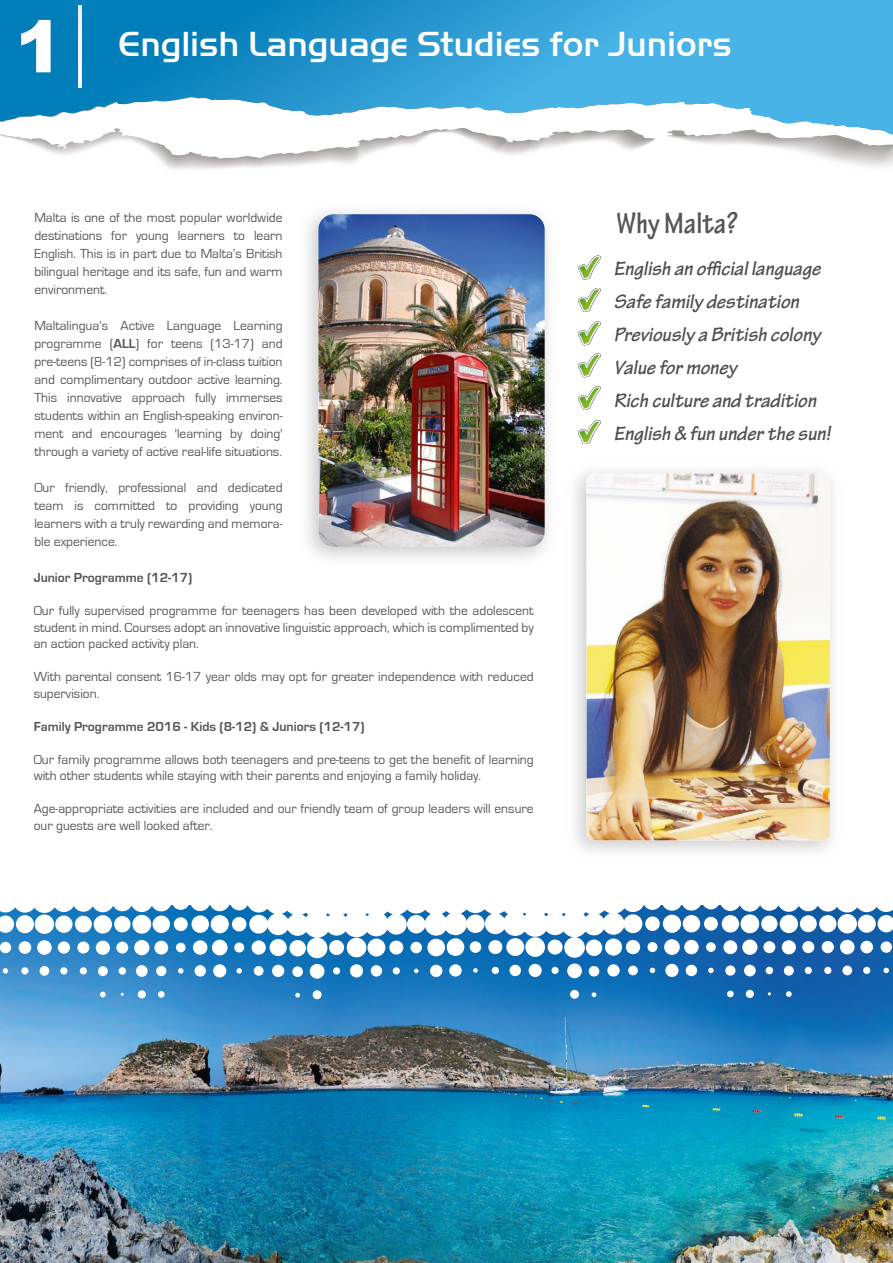
<style>
.page{position:relative;width:893px;height:1263px;background:#fff}
.page>*{position:absolute;margin:0;border:0;box-sizing:border-box;transform-origin:0 0}
.t1{font:500 36px "Handel Gothic Com";color:#fff}
.t2{font:700 condensed 31.5px "Tekton Pro";color:#565655}
.t3{font:italic 700 21px/33px "Tekton Pro";color:#524e4d}
.t4{font:13.5px/18px "Eurostile";color:#565655;text-align:justify}
.t5{font:700 13.5px "Eurostile";color:#565655}
.s1{font-family:"Arial";font-weight:900;font-size:72px}
.s2{font-weight:700}
</style>
<div class="page">
<div style="left:845px;top:0;width:48px;height:96px;background:#48b3e7"></div>
<svg style="left:0;top:96px;width:893px;height:63px"></svg>
<svg style="left:0;top:0;width:845px;height:127px;background:#47a8d8"></svg>
<hr style="left:79px;top:6px;width:3px;height:81px;background:#fff">
<svg style="left:578px;top:256px;width:23px;height:23px"></svg>
<svg style="left:578px;top:288px;width:23px;height:24px"></svg>
<svg style="left:578px;top:321px;width:23px;height:24px"></svg>
<svg style="left:578px;top:353px;width:23px;height:24px"></svg>
<svg style="left:578px;top:386px;width:23px;height:24px"></svg>
<svg style="left:578px;top:420px;width:23px;height:24px"></svg>
<img style="left:0;top:999px;width:893px;height:264px">
<svg style="left:0;top:905px;width:441px;height:94px"></svg>
<svg style="left:441px;top:905px;width:452px;height:94px"></svg>
<img style="left:318px;top:214px;width:227px;height:333px">
<img style="left:575px;top:471px;width:258px;height:381px">
<img style="left:587px;top:474px;width:243px;height:366px">
<h1 class="t1" style="left:15px;top:31px;width:718px"><span class="s1">1</span> English Language Studies for Juniors</h1>
<p class="t4" style="left:34px;top:210px;width:250px">Malta is one of the most popular worldwide destinations for young learners to learn English. This is in part due to Malta’s British bilingual heritage and its safe, fun and warm environment.</p>
<p class="t4" style="left:34px;top:318px;width:250px">Maltalingua’s Active Language Learning programme (<span class="s2">ALL</span>) for teens (13-17) and pre-teens (8-12) comprises of in-class tuition and complimentary outdoor active learning.<br>This innovative approach fully immerses students within an English-speaking environ&shy;ment and encourages 'learning by doing' through a variety of active real-life situations.</p>
<p class="t4" style="left:34px;top:480px;width:250px">Our friendly, professional and dedicated team is committed to providing young learners with a truly rewarding and memora&shy;ble experience.</p>
<p class="t5" style="left:34px;top:573px;width:160px">Junior Programme (12-17)</p>
<p class="t4" style="left:34px;top:604px;width:501px;line-height:16.5px">Our fully supervised programme for teenagers has been developed with the adolescent student in mind. Courses adopt an innovative linguistic approach, which is complimented by an action packed activity plan.</p>
<p class="t4" style="left:34px;top:670px;width:501px;line-height:16.5px">With parental consent 16-17 year olds may opt for greater independence with reduced supervision.</p>
<p class="t5" style="left:34px;top:721px;width:333px">Family Programme 2016 - Kids (8-12) &amp; Juniors (12-17)</p>
<p class="t4" style="left:34px;top:752px;width:502px;line-height:16.5px">Our family programme allows both teenagers and pre-teens to get the benefit of learning with other students while staying with their parents and enjoying a family holiday.</p>
<p class="t4" style="left:34px;top:801px;width:501px;line-height:16.5px">Age-appropriate activities are included and our friendly team of group leaders will ensure our guests are well looked after.</p>
<h2 class="t2" style="left:616px;top:211px;width:123px">Why Malta?</h2>
<h3 class="t3" style="left:614px;top:253px;width:218px">English an official language<br>Safe family destination<br>Previously a British colony<br>Value for money<br>Rich culture and tradition<br>English &amp; fun under the sun!</h3>
</div>
